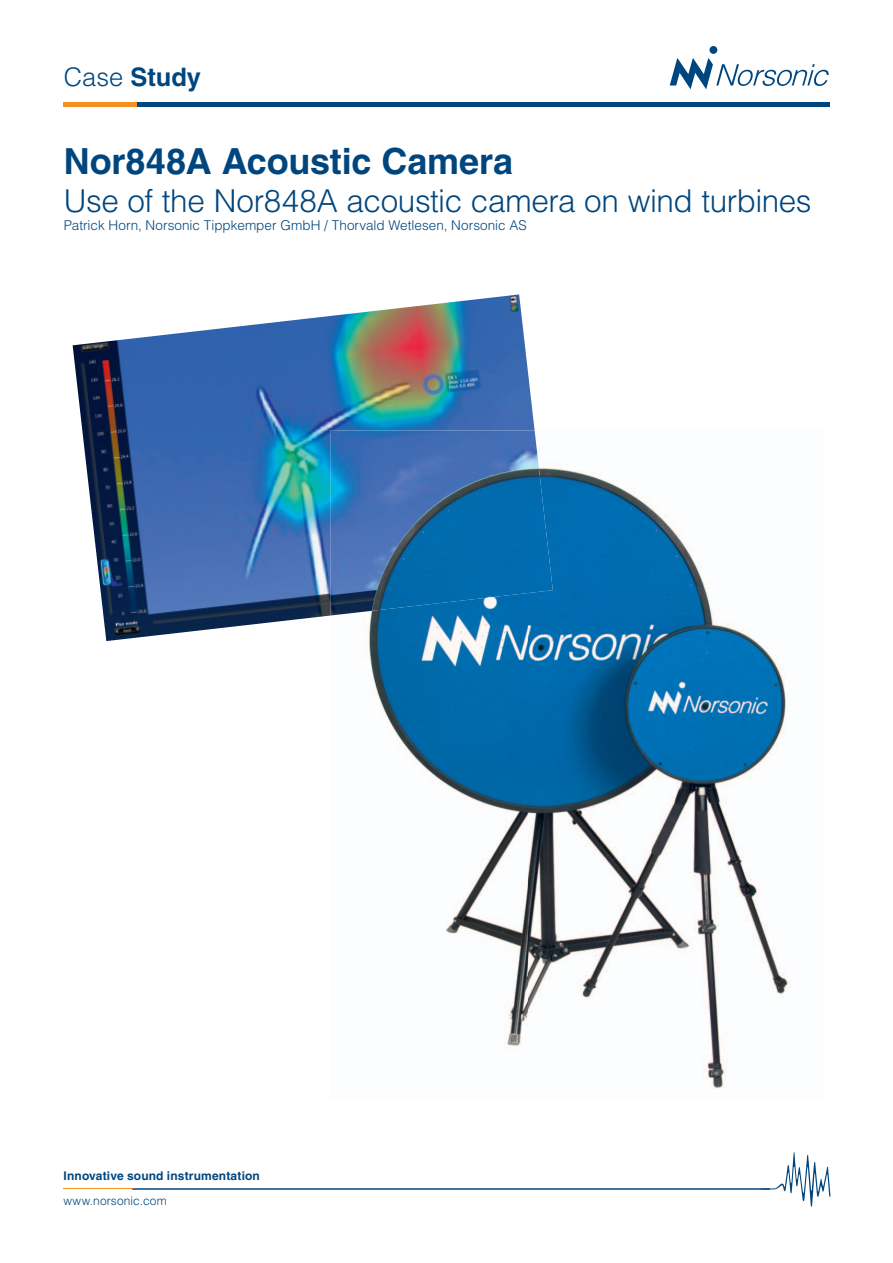
<style>
.page{position:relative;width:893px;height:1263px;background:#fff}
.page>*{position:absolute;margin:0;border:0;box-sizing:border-box;transform-origin:0 0}
.t1{font:700 36px "Helvetica";letter-spacing:-.005em;color:#00467e}
.t2{font:300 31.5px "Helvetica";letter-spacing:-.015em;color:#00467e}
.t3{font:700 25.5px "Helvetica";color:#00467e}
.t4{font:300 13.5px "Helvetica";letter-spacing:.005em;color:#00467e}
.t5{font:700 12px "Helvetica";letter-spacing:.01em;color:#00467e}
.t6{font:300 12px "Helvetica";letter-spacing:.01em;color:#00467e}
.s1{font-weight:300}
</style>
<div class="page">
<div style="left:709px;top:46px;width:8px;height:8px;background:#00467e;border-radius:50%"></div>
<svg style="left:670px;top:58px;width:159px;height:31px"></svg>
<hr style="left:64px;top:103px;width:75px;height:4px;background:#f4901d">
<hr style="left:137px;top:103px;width:692px;height:4px;background:#00467e">
<svg style="left:761px;top:1152px;width:69px;height:54px"></svg>
<hr style="left:133px;top:1188px;width:637px;height:1px;background:#00467e">
<hr style="left:64px;top:1188px;width:69px;height:1px;background:#f4901d">
<img style="left:73px;top:294px;width:462px;height:347px">
<img style="left:528px;top:468px;width:263px;height:621px">
<img style="left:330px;top:616px;width:198px;height:431px">
<img style="left:330px;top:430px;width:223px;height:186px">
<h3 class="t3" style="left:64px;top:62px;width:139px"><span class="s1">Case</span> Study</h3>
<h1 class="t1" style="left:64px;top:139px;width:451px">Nor848A Acoustic Camera</h1>
<h2 class="t2" style="left:64px;top:181px;width:749px">Use of the Nor848A acoustic camera on wind turbines</h2>
<p class="t4" style="left:64px;top:217px;width:465px">Patrick Horn, Norsonic Tippkemper GmbH / Thorvald Wetlesen, Norsonic AS</p>
<p class="t5" style="left:64px;top:1169px;width:198px">Innovative sound instrumentation</p>
<p class="t6" style="left:64px;top:1193px;width:105px">www.norsonic.com</p>
</div>
